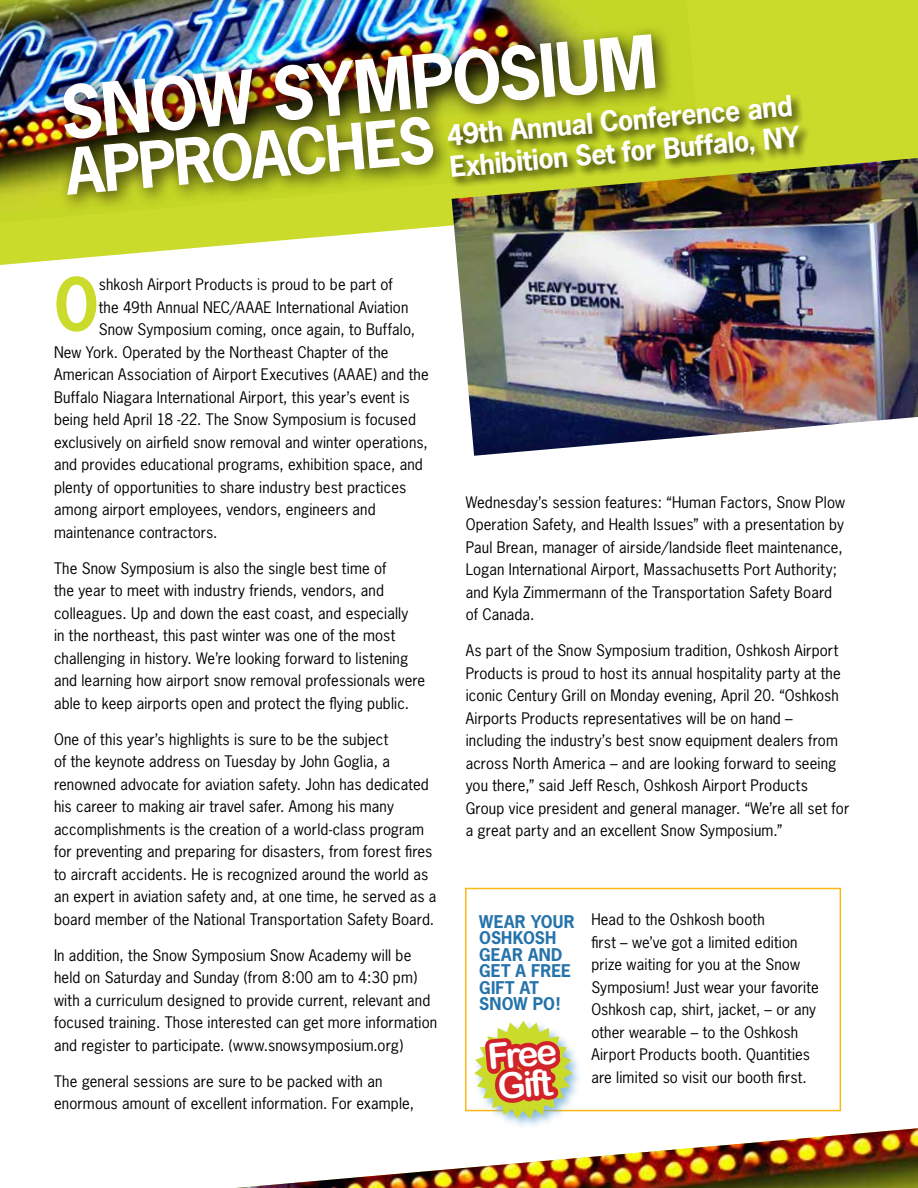
<style>
.page{position:relative;width:918px;height:1188px;background:#fff}
.page>*{position:absolute;margin:0;border:0;box-sizing:border-box;transform-origin:0 0}
.t1{font:700 69.15px "News Gothic";color:#cbdb2c;scale:.9 1}
.t2{font:700 69px "News Gothic";color:#fff}
.t3{font:700 60px "News Gothic";color:#fff}
.t4{font:35.4px/30.5px "Arial Rounded MT Bold";color:#fff}
.t5{font:700 27px/31.5px "News Gothic";color:#fff}
.t6{font:700 16.5px/16.5px "News Gothic";letter-spacing:.01em;color:#2573a9}
.t7{font:15px/22.5px "News Gothic";letter-spacing:.01em;color:#000}
</style>
<div class="page">
<svg style="left:0;top:0;width:918px;height:265px;fill:#cbdb2c"></svg>
<img style="left:0;top:0;width:701px;height:223px">
<div style="left:54px;top:24px;width:621px;height:190px;background:#000;opacity:.75"></div>
<div style="left:446px;top:93px;width:365px;height:96px;background:#000;opacity:.75"></div>
<img style="left:452px;top:158px;width:466px;height:298px">
<svg style="left:236px;top:887px;width:682px;height:301px"></svg>
<h2 class="t2" style="left:57px;top:68px;width:600px;rotate:-5deg">SNOW SYMPOSIUM</h2>
<h3 class="t5" style="left:446px;top:120px;width:353px;rotate:-5deg">49th Annual Conference and<br>Exhibition Set for Buffalo, NY</h3>
<h3 class="t3" style="left:62px;top:133px;width:372px;rotate:-5deg">APPROACHES</h3>
<h1 class="t1" style="left:54px;top:259px;width:51px">O</h1>
<p class="t7" style="left:99px;top:273px;width:296px">shkosh Airport Products is proud to be part of</p>
<p class="t7" style="left:99px;top:296px;width:311px">the 49th Annual NEC/AAAE International Aviation</p>
<p class="t7" style="left:99px;top:318px;width:318px">Snow Symposium coming, once again, to Buffalo,</p>
<p class="t7" style="left:54px;top:341px;width:336px">New York. Operated by the Northeast Chapter of the</p>
<p class="t7" style="left:54px;top:363px;width:376px">American Association of Airport Executives (AAAE) and the</p>
<p class="t7" style="left:54px;top:386px;width:357px">Buffalo Niagara International Airport, this year’s event is</p>
<p class="t7" style="left:54px;top:408px;width:363px">being held April 18 -22. The Snow Symposium is focused</p>
<p class="t7" style="left:54px;top:431px;width:375px">exclusively on airfield snow removal and winter operations,</p>
<p class="t7" style="left:54px;top:453px;width:370px">and provides educational programs, exhibition space, and</p>
<p class="t7" style="left:54px;top:476px;width:354px">plenty of opportunities to share industry best practices</p>
<p class="t7" style="left:54px;top:498px;width:323px">among airport employees, vendors, engineers and</p>
<p class="t7" style="left:54px;top:521px;width:165px">maintenance contractors.</p>
<p class="t7" style="left:54px;top:557px;width:373px">The Snow Symposium is also the single best time of<br>the year to meet with industry friends, vendors, and colleagues. Up and down the east coast, and especially<br>in the northeast, this past winter was one of the most challenging in history. We’re looking forward to listening and learning how airport snow removal professionals were able to keep airports open and protect the flying public.</p>
<p class="t7" style="left:54px;top:728px;width:384px">One of this year’s highlights is sure to be the subject<br>of the keynote address on Tuesday by John Goglia, a renowned advocate for aviation safety. John has dedicated his career to making air travel safer. Among his many accomplishments is the creation of a world-class program for preventing and preparing for disasters, from forest fires to aircraft accidents. He is recognized around the world as an expert in aviation safety and, at one time, he served as a board member of the National Transportation Safety Board.</p>
<p class="t7" style="left:54px;top:944px;width:385px">In addition, the Snow Symposium Snow Academy will be held on Saturday and Sunday (from 8:00 am to 4:30 pm) with a curriculum designed to provide current, relevant and focused training. Those interested can get more information and register to participate. (www.snowsymposium.org)</p>
<p class="t7" style="left:54px;top:1070px;width:362px">The general sessions are sure to be packed with an enormous amount of excellent information. For example,</p>
<p class="t7" style="left:466px;top:491px;width:381px">Wednesday’s session features: “Human Factors, Snow Plow Operation Safety, and Health Issues” with a presentation by Paul Brean, manager of airside/landside fleet maintenance, Logan International Airport, Massachusetts Port Authority; and Kyla Zimmermann of the Transportation Safety Board of Canada.</p>
<p class="t7" style="left:466px;top:639px;width:385px">As part of the Snow Symposium tradition, Oshkosh Airport Products is proud to host its annual hospitality party at the iconic Century Grill on Monday evening, April 20. “Oshkosh Airports Products representatives will be on hand – including the industry’s best snow equipment dealers from across North America – and are looking forward to seeing you there,” said Jeff Resch, Oshkosh Airport Products Group vice president and general manager. “We’re all set for a great party and an excellent Snow Symposium.”</p>
<p class="t6" style="left:479px;top:913px;width:97px">WEAR YOUR<br>OSHKOSH<br>GEAR AND<br>GET A FREE<br>GIFT AT<br>SNOW PO!</p>
<h3 class="t4" style="left:486px;top:1041px;width:71px;rotate:-5deg">Free<br>Gift</h3>
<p class="t7" style="left:591px;top:908px;width:229px">Head to the Oshkosh booth<br>first – we’ve got a limited edition prize waiting for you at the Snow Symposium! Just wear your favorite Oshkosh cap, shirt, jacket, – or any other wearable – to the Oshkosh Airport Products booth. Quantities are limited so visit our booth first.</p>
</div>
